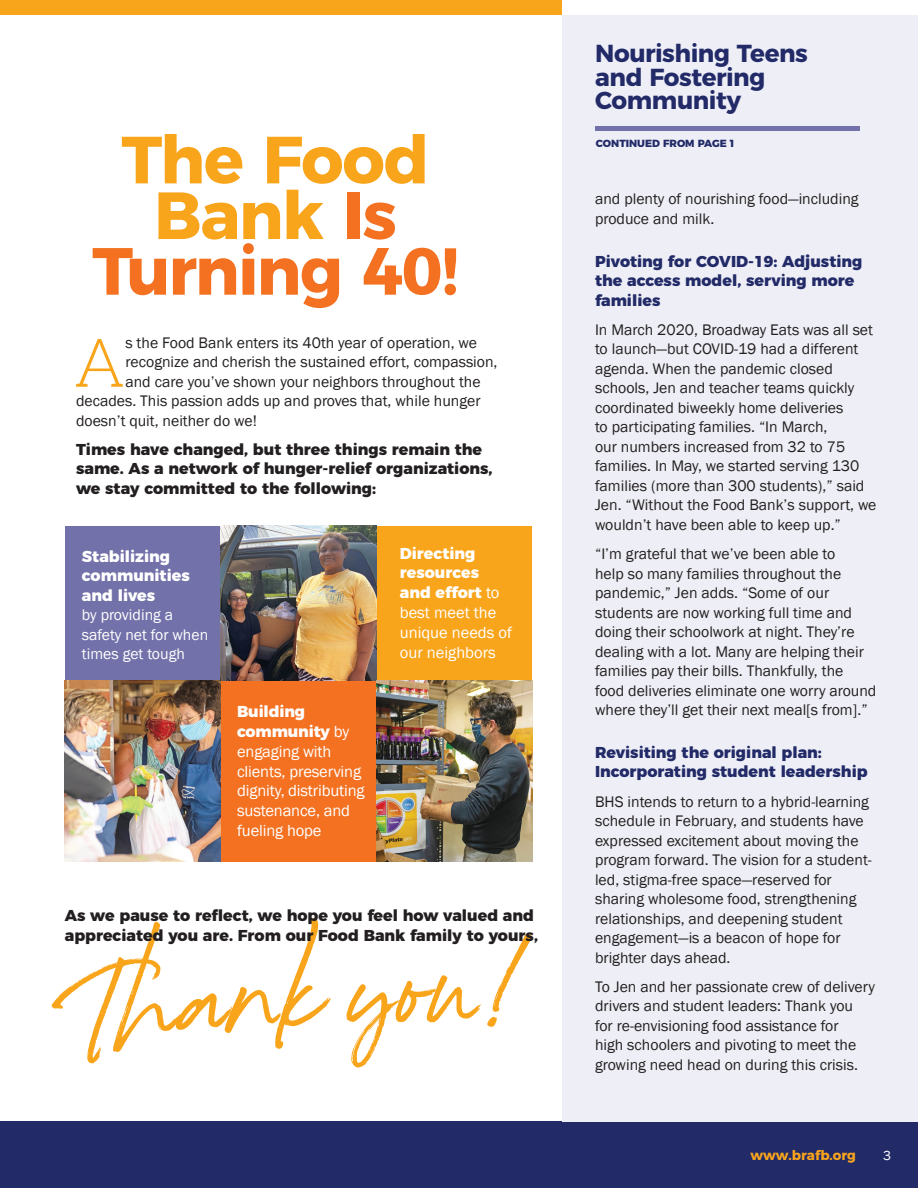
<style>
.page{position:relative;width:918px;height:1188px;background:#fff}
.page>*{position:absolute;margin:0;border:0;box-sizing:border-box;transform-origin:0 0}
.t1{font:99.3px "The Brightside Script";color:#f9a51b}
.t2{font:300 67.35px "Aleo";color:#f9a51b}
.t3{font:700 66.6px/55.7px "Montserrat";letter-spacing:-.025em;color:#f37121;text-align:center}
.t4{font:700 24.6px/23.9px "Montserrat";letter-spacing:-.02em;color:#222a68}
.t5{font:16.5px/19.8px "Franklin Gothic";letter-spacing:-.01em;color:#fff}
.t6{font:15.75px/19.5px "Franklin Gothic";color:#231f20}
.t7{font:800 15.75px/19.5px "Montserrat";color:#231f20}
.t8{font:800 15.75px/19.5px "Montserrat";color:#222a68}
.t9{font:15.75px/19.5px "Franklin Gothic";color:#fff}
.t10{font:800 15.75px/19.6px "Montserrat";color:#fff}
.t11{font:700 13.5px "Montserrat";color:#f9a51b}
.t12{font:13.5px "Franklin Gothic";color:#fff}
.t13{font:800 10.35px "Montserrat";color:#222a68}
.s1{color:#f9a51b}
.s2{font-family:"Montserrat";font-weight:800}
.s3{font-family:"Franklin Gothic";font-weight:400;font-size:16.5px}
</style>
<div class="page">
<div style="left:0;top:0;width:918px;height:14px;background:#f9a51b"></div>
<div style="left:221px;top:526px;width:155px;height:336px;background:#f37121"></div>
<div style="left:376px;top:526px;width:156px;height:336px;background:#f9a51b"></div>
<div style="left:65px;top:526px;width:156px;height:336px;background:#7271a9"></div>
<img style="left:65px;top:680px;width:156px;height:182px">
<img style="left:221px;top:526px;width:155px;height:154px">
<div style="left:0;top:1121px;width:918px;height:67px;background:#222a68"></div>
<div style="left:563px;top:0;width:355px;height:1121px;background:#eeeff6"></div>
<div style="left:595px;top:126px;width:265px;height:5px;background:#7271a9"></div>
<div style="left:563px;top:0;width:355px;height:14px;background:#fff"></div>
<img style="left:376px;top:680px;width:156px;height:182px">
<p class="t3" style="left:92px;top:127px;width:368px"><span class="s1">The Food<br>Bank</span> Is<br>Turning 40!</p>
<p class="t2" style="left:73px;top:327px;width:53px">A</p>
<p class="t6" style="left:125px;top:333px;width:353px">s the Food Bank enters its 40th year of operation, we</p>
<p class="t6" style="left:125px;top:353px;width:374px">recognize and cherish the sustained effort, compassion,</p>
<p class="t6" style="left:125px;top:372px;width:357px">and care you’ve shown your neighbors throughout the</p>
<p class="t6" style="left:76px;top:392px;width:406px">decades. This passion adds up and proves that, while hunger</p>
<p class="t6" style="left:76px;top:411px;width:182px">doesn’t quit, neither do we!</p>
<p class="t7" style="left:76px;top:438px;width:418px">Times have changed, but three things remain the same. As a network of hunger-relief organizations, we stay committed to the following:</p>
<p class="t9" style="left:82px;top:547px;width:128px"><span class="s2">Stabilizing communities and lives<br></span>by providing a safety net for when times get tough</p>
<p class="t10" style="left:237px;top:701px;width:114px">Building community <span class="s3">by</span></p>
<p class="t5" style="left:237px;top:742px;width:129px">engaging with clients, preserving dignity, distributing sustenance, and fueling hope</p>
<p class="t10" style="left:400px;top:542px;width:101px">Directing resources and effort <span class="s3">to</span></p>
<p class="t5" style="left:400px;top:603px;width:114px">best meet the unique needs of our neighbors</p>
<p class="t7" style="left:65px;top:905px;width:475px">As we pause to reflect, we hope you feel how valued and appreciated you are. From our Food Bank family to yours,</p>
<p class="t1" style="left:49px;top:955px;width:484px;rotate:-3deg">Thank you!</p>
<p class="t4" style="left:595px;top:39px;width:214px">Nourishing Teens and Fostering<br>Community</p>
<p class="t13" style="left:596px;top:135px;width:140px">CONTINUED FROM PAGE 1</p>
<p class="t6" style="left:595px;top:190px;width:265px">and plenty of nourishing food—including produce and milk.</p>
<p class="t8" style="left:595px;top:250px;width:269px">Pivoting for COVID-19: Adjusting the access model, serving more families</p>
<p class="t6" style="left:595px;top:320px;width:283px">In March 2020, Broadway Eats was all set to launch—but COVID-19 had a different agenda. When the pandemic closed schools, Jen and teacher teams quickly coordinated biweekly home deliveries<br>to participating families. “In March,<br>our numbers increased from 32 to 75 families. In May, we started serving 130 families (more than 300 students),” said Jen. “Without the Food Bank’s support, we wouldn’t have been able to keep up.”</p>
<p class="t6" style="left:595px;top:544px;width:283px">“I’m grateful that we’ve been able to<br>help so many families throughout the pandemic,” Jen adds. “Some of our students are now working full time and doing their schoolwork at night. They’re dealing with a lot. Many are helping their families pay their bills. Thankfully, the food deliveries eliminate one worry around where they’ll get their next meal[s from].”</p>
<p class="t8" style="left:595px;top:741px;width:274px">Revisiting the original plan:<br>Incorporating student leadership</p>
<p class="t6" style="left:595px;top:792px;width:278px">BHS intends to return to a hybrid-learning schedule in February, and students have expressed excitement about moving the program forward. The vision for a student&shy;led, stigma-free space—reserved for sharing wholesome food, strengthening relationships, and deepening student engagement—is a beacon of hope for brighter days ahead.</p>
<p class="t6" style="left:595px;top:977px;width:282px">To Jen and her passionate crew of delivery drivers and student leaders: Thank you<br>for re-envisioning food assistance for<br>high schoolers and pivoting to meet the growing need head on during this crisis.</p>
<p class="t11" style="left:750px;top:1144px;width:107px">www.brafb.org</p>
<p class="t12" style="left:883px;top:1147px;width:9px">3</p>
</div>
